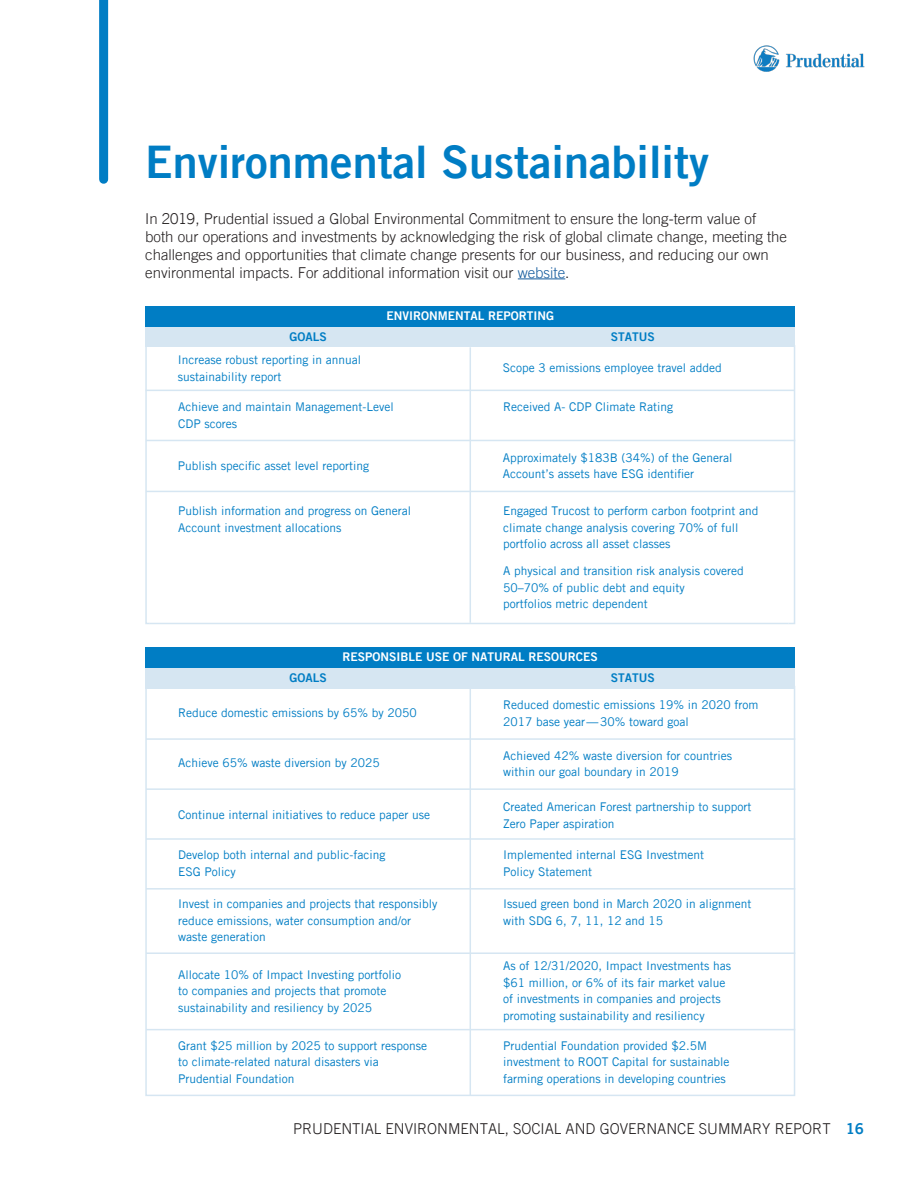
<style>
.page{position:relative;width:918px;height:1188px;background:#fff}
.page>*{position:absolute;margin:0;border:0;box-sizing:border-box;transform-origin:0 0}
.t1{font:700 45px "Prudential Modern";color:#007dc4}
.BODY{font:300 15px/18px "Prudential Modern";color:#231f20}
.t2{font:500 12px/16.5px "Prudential Modern";color:#007dc4}
.t3{font:700 12px "Prudential Modern";color:#fff}
.t4{font:700 12px "Prudential Modern";color:#007dc4}
.s1{color:#175d9e}
.s2{font-weight:700;color:#007dc4}
</style>
<div class="page">
<svg style="left:145px;top:345px;width:651px;height:279px"></svg>
<img style="left:754px;top:45px;width:110px;height:27px">
<div style="left:99px;top:0;width:9px;height:179px;background:#007dc4"></div>
<hr style="left:518px;top:279px;width:47px;height:1px;background:#175d9e">
<div style="left:145px;top:326px;width:650px;height:21px;background:#d6e6f2"></div>
<hr style="left:470px;top:661px;width:1px;height:434px;background:#d6e6f2">
<hr style="left:470px;top:347px;width:1px;height:276px;background:#d6e6f2">
<hr style="left:146px;top:390px;width:649px;height:1px;background:#d6e6f2">
<hr style="left:146px;top:440px;width:649px;height:1px;background:#d6e6f2">
<hr style="left:146px;top:491px;width:649px;height:1px;background:#d6e6f2">
<hr style="left:150px;top:623px;width:639px;height:1px;background:#d6e6f2">
<hr style="left:146px;top:738px;width:649px;height:2px;background:#d6e6f2">
<hr style="left:146px;top:788px;width:649px;height:2px;background:#d6e6f2">
<hr style="left:146px;top:838px;width:649px;height:2px;background:#d6e6f2">
<hr style="left:146px;top:888px;width:649px;height:2px;background:#d6e6f2">
<hr style="left:146px;top:952px;width:649px;height:2px;background:#d6e6f2">
<hr style="left:146px;top:1029px;width:649px;height:1px;background:#d6e6f2">
<div style="left:145px;top:306px;width:650px;height:20px;background:#007dc4"></div>
<div style="left:145px;top:647px;width:650px;height:21px;background:#007dc4"></div>
<div style="left:145px;top:668px;width:650px;height:21px;background:#d6e6f2"></div>
<h1 class="t1" style="left:145px;top:134px;width:565px">Environmental Sustainability</h1>
<p class="BODY" style="left:145px;top:209px;width:643px">In 2019, Prudential issued a Global Environmental Commitment to ensure the long-term value of both our operations and investments by acknowledging the risk of global climate change, meeting the challenges and opportunities that climate change presents for our business, and reducing our own environmental impacts. For additional information visit our <span class="s1">website</span>.</p>
<p class="t3" style="left:386px;top:308px;width:169px">ENVIRONMENTAL REPORTING</p>
<p class="t4" style="left:289px;top:329px;width:39px">GOALS</p>
<p class="t4" style="left:611px;top:329px;width:46px">STATUS</p>
<p class="t2" style="left:178px;top:352px;width:185px">Increase robust reporting in annual</p>
<p class="t2" style="left:178px;top:368px;width:105px">sustainability report</p>
<p class="t2" style="left:178px;top:399px;width:217px">Achieve and maintain Management-Level<br>CDP scores</p>
<p class="t2" style="left:178px;top:458px;width:193px">Publish specific asset level reporting</p>
<p class="t2" style="left:178px;top:503px;width:234px">Publish information and progress on General</p>
<p class="t2" style="left:178px;top:519px;width:165px">Account investment allocations</p>
<p class="t2" style="left:503px;top:360px;width:220px">Scope 3 emissions employee travel added</p>
<p class="t2" style="left:503px;top:399px;width:171px">Received A- CDP Climate Rating</p>
<p class="t2" style="left:503px;top:449px;width:231px">Approximately $183B (34%) of the General<br>Account’s assets have ESG identifier</p>
<p class="t2" style="left:503px;top:503px;width:257px">Engaged Trucost to perform carbon footprint and climate change analysis covering 70% of full portfolio across all asset classes</p>
<p class="t2" style="left:503px;top:563px;width:242px">A physical and transition risk analysis covered</p>
<p class="t2" style="left:503px;top:579px;width:183px">50–70% of public debt and equity</p>
<p class="t2" style="left:503px;top:596px;width:146px">portfolios metric dependent</p>
<p class="t3" style="left:343px;top:649px;width:257px">RESPONSIBLE USE OF NATURAL RESOURCES</p>
<p class="t4" style="left:289px;top:671px;width:39px">GOALS</p>
<p class="t4" style="left:611px;top:671px;width:46px">STATUS</p>
<p class="t2" style="left:178px;top:704px;width:240px">Reduce domestic emissions by 65% by 2050</p>
<p class="t2" style="left:178px;top:755px;width:203px">Achieve 65% waste diversion by 2025</p>
<p class="t2" style="left:178px;top:806px;width:253px">Continue internal initiatives to reduce paper use</p>
<p class="t2" style="left:178px;top:847px;width:209px">Develop both internal and public-facing</p>
<p class="t2" style="left:178px;top:863px;width:59px">ESG Policy</p>
<p class="t2" style="left:178px;top:896px;width:261px">Invest in companies and projects that responsibly reduce emissions, water consumption and/or waste generation</p>
<p class="t2" style="left:178px;top:966px;width:224px">Allocate 10% of Impact Investing portfolio to companies and projects that promote sustainability and resiliency by 2025</p>
<p class="t2" style="left:178px;top:1037px;width:250px">Grant $25 million by 2025 to support response to climate-related natural disasters via<br>Prudential Foundation</p>
<p class="t2" style="left:503px;top:697px;width:257px">Reduced domestic emissions 19% in 2020 from<br>2017 base year—30% toward goal</p>
<p class="t2" style="left:503px;top:747px;width:230px">Achieved 42% waste diversion for countries within our goal boundary in 2019</p>
<p class="t2" style="left:503px;top:799px;width:250px">Created American Forest partnership to support<br>Zero Paper aspiration</p>
<p class="t2" style="left:503px;top:847px;width:202px">Implemented internal ESG Investment<br>Policy Statement</p>
<p class="t2" style="left:503px;top:896px;width:250px">Issued green bond in March 2020 in alignment with SDG 6, 7, 11, 12 and 15</p>
<p class="t2" style="left:503px;top:958px;width:229px">As of 12/31/2020, Impact Investments has $61 million, or 6% of its fair market value of investments in companies and projects promoting sustainability and resiliency</p>
<p class="t2" style="left:503px;top:1037px;width:228px">Prudential Foundation provided $2.5M investment to ROOT Capital for sustainable farming operations in developing countries</p>
<p class="BODY" style="left:293px;top:1120px;width:572px">PRUDENTIAL ENVIRONMENTAL, SOCIAL AND GOVERNANCE SUMMARY REPORT <span class="s2">16</span></p>
</div>
